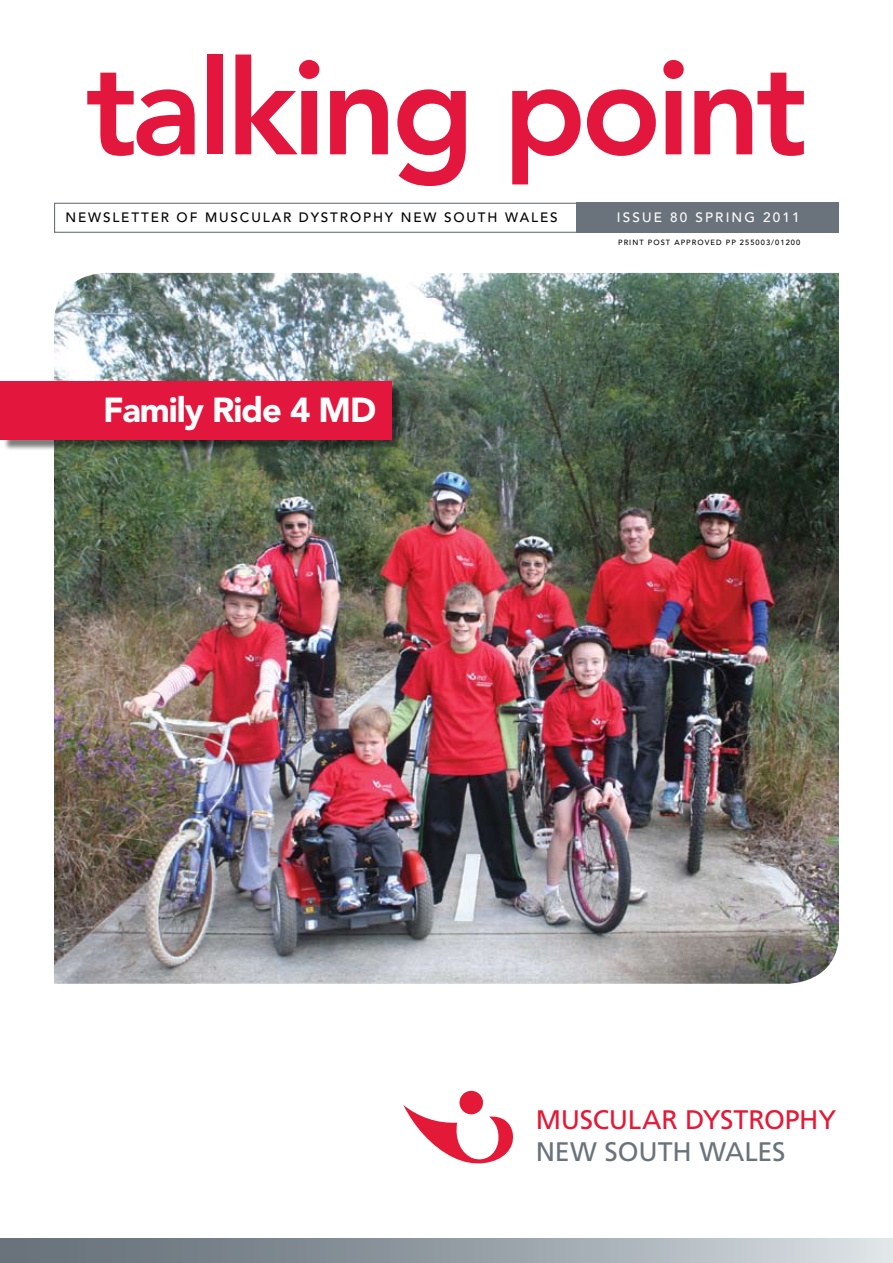
<style>
.page{position:relative;width:893px;height:1263px;background:#fff}
.page>*{position:absolute;margin:0;border:0;box-sizing:border-box;transform-origin:0 0}
.t1{font:800 132px "Avenir";letter-spacing:-.04em;color:#e3173e}
.t2{font:900 34.5px "Avenir";letter-spacing:-.03em;color:#fff}
.t3{font:26.85px "Freeway Roman 1";letter-spacing:-.01em;color:#e31937}
.t4{font:26.85px "Freeway Roman 1";letter-spacing:-.01em;color:#6a737b}
.t5{font:500 13.5px "Avenir";letter-spacing:.14em;color:#000}
.t6{font:500 13.5px "Avenir";letter-spacing:.16em;color:#fff}
.t7{font:500 7.5px "Avenir";letter-spacing:.14em;color:#000}
</style>
<div class="page">
<div style="left:577px;top:202px;width:262px;height:31px;background:#6a737b"></div>
<div style="left:54px;top:203px;width:785px;height:30px;border:1px solid #6a737b"></div>
<div style="left:0;top:1239px;width:893px;height:24px;background:linear-gradient(to right,#5b666f,#d6dce0)"></div>
<div style="left:459px;top:1091px;width:24px;height:23px;background:#e31937;border-radius:50%"></div>
<svg style="left:403px;top:1105px;width:110px;height:59px"></svg>
<img style="left:54px;top:273px;width:785px;height:711px">
<div style="left:3px;top:384px;width:400px;height:67px;background:#000;opacity:.5"></div>
<div style="left:0;top:381px;width:391px;height:58px;background:#e3173e"></div>
<h1 class="t1" style="left:86px;top:30px;width:723px">talking point</h1>
<p class="t5" style="left:65px;top:210px;width:494px">NEWSLETTER OF MUSCULAR DYSTROPHY NEW SOUTH WALES</p>
<p class="t7" style="left:618px;top:238px;width:184px">PRINT POST APPROVED PP 255003/01200</p>
<p class="t6" style="left:617px;top:210px;width:184px">ISSUE 80 SPRING 2011</p>
<h2 class="t2" style="left:103px;top:389px;width:275px">Family Ride 4 MD</h2>
<h3 class="t3" style="left:536px;top:1104px;width:302px">MUSCULAR DYSTROPHY</h3>
<h3 class="t4" style="left:536px;top:1136px;width:87px">NEW SOUTH</h3>
<h3 class="t4" style="left:699px;top:1136px;width:85px">WALES</h3>
</div>
